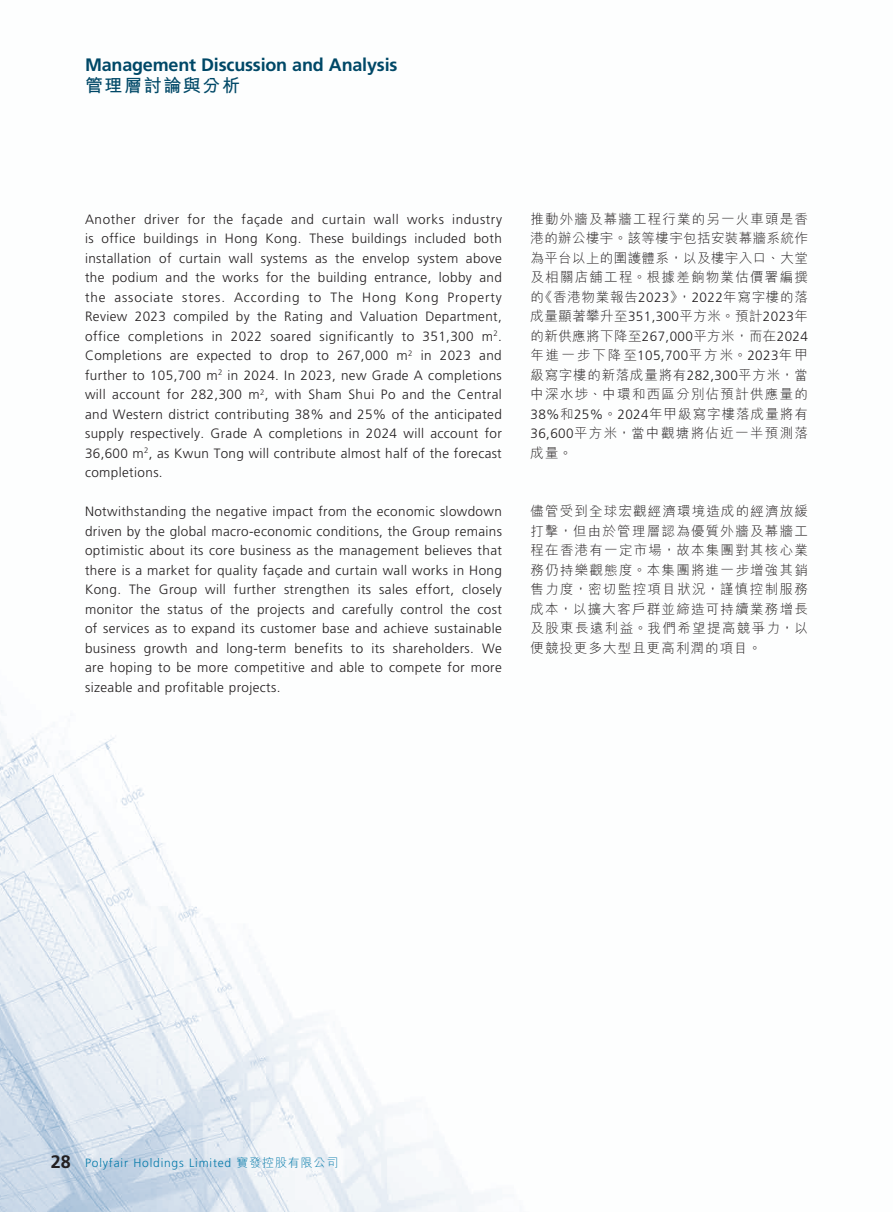
<style>
.page{position:relative;width:893px;height:1212px;background:#fff}
.page>*{position:absolute;margin:0;border:0;box-sizing:border-box;transform-origin:0 0}
.t1{font:700 18px "Frutiger LT Std";letter-spacing:-.01em;color:#004867}
.t2{font:700 18px "M Hei HK";letter-spacing:.09em;color:#004867}
.t3{font:300 13.5px/19.5px "Frutiger LT Std";letter-spacing:.03em;color:#231f20;text-align:justify}
.t4{font:300 13.5px/19.5px "M Hei HK";letter-spacing:.095em;color:#231f20;text-align:justify}
.t5{font:300 12px "Frutiger LT Std";letter-spacing:.07em;color:#057aaa}
.s1{font-family:"Frutiger LT Std"}
.s2{font-weight:700;font-size:18px;color:#231f20}
.s3{font-family:"M Hei HK"}
</style>
<div class="page">
<img style="left:0;top:703px;width:485px;height:509px">
<h1 class="t1" style="left:85px;top:55px;width:314px">Management Discussion and Analysis</h1>
<h1 class="t2" style="left:85px;top:73px;width:157px">管理層討論與分析</h1>
<p class="t3" style="left:85px;top:210px;width:418px">Another driver for the façade and curtain wall works industry is office buildings in Hong Kong. These buildings included both installation of curtain wall systems as the envelop system above the podium and the works for the building entrance, lobby and the associate stores. According to The Hong Kong Property Review 2023 compiled by the Rating and Valuation Department, office completions in 2022 soared significantly to 351,300 m<sup>2</sup>.<br>Completions are expected to drop to 267,000 m<sup>2</sup> in 2023 and further to 105,700 m<sup>2</sup> in 2024. In 2023, new Grade A completions will account for 282,300 m<sup>2</sup>, with Sham Shui Po and the Central and Western district contributing 38% and 25% of the anticipated supply respectively. Grade A completions in 2024 will account for 36,600 m<sup>2</sup>, as Kwun Tong will contribute almost half of the forecast completions.</p>
<p class="t3" style="left:85px;top:502px;width:418px">Notwithstanding the negative impact from the economic slowdown driven by the global macro-economic conditions, the Group remains optimistic about its core business as the management believes that there is a market for quality façade and curtain wall works in Hong Kong. The Group will further strengthen its sales effort, closely monitor the status of the projects and carefully control the cost of services as to expand its customer base and achieve sustainable business growth and long-term benefits to its shareholders. We are hoping to be more competitive and able to compete for more sizeable and profitable projects.</p>
<p class="t4" style="left:530px;top:209px;width:279px">推動外牆及幕牆工程行業的另一火車頭是香港的辦公樓宇。該等樓宇包括安裝幕牆系統作為平台以上的圍護體系，以及樓宇入口、大堂及相關店舖工程。根據差餉物業估價署編撰的《香港物業報告<span class="s1">2023</span>》，<span class="s1">2022</span>年寫字樓的落成量顯著攀升至<span class="s1">351,300</span>平方米。預計<span class="s1">2023</span>年的新供應將下降至<span class="s1">267,000</span>平方米，而在<span class="s1">2024</span>年進一步下降至<span class="s1">105,700</span>平方米。<span class="s1">2023</span>年甲級寫字樓的新落成量將有<span class="s1">282,300</span>平方米，當中深水埗、中環和西區分別佔預計供應量的<span class="s1">38%</span>和<span class="s1">25%</span>。<span class="s1">2024</span>年甲級寫字樓落成量將有<span class="s1">36,600</span>平方米，當中觀塘將佔近一半預測落成量。</p>
<p class="t4" style="left:530px;top:501px;width:279px">儘管受到全球宏觀經濟環境造成的經濟放緩打擊，但由於管理層認為優質外牆及幕牆工程在香港有一定市場，故本集團對其核心業務仍持樂觀態度。本集團將進一步增強其銷售力度，密切監控項目狀況，謹慎控制服務成本，以擴大客戶群並締造可持續業務增長及股東長遠利益。我們希望提高競爭力，以便競投更多大型且更高利潤的項目。</p>
<p class="t5" style="left:51px;top:1156px;width:289px"><span class="s2">28</span> Polyfair Holdings Limited <span class="s3">寶發控股有限公司</span></p>
</div>
